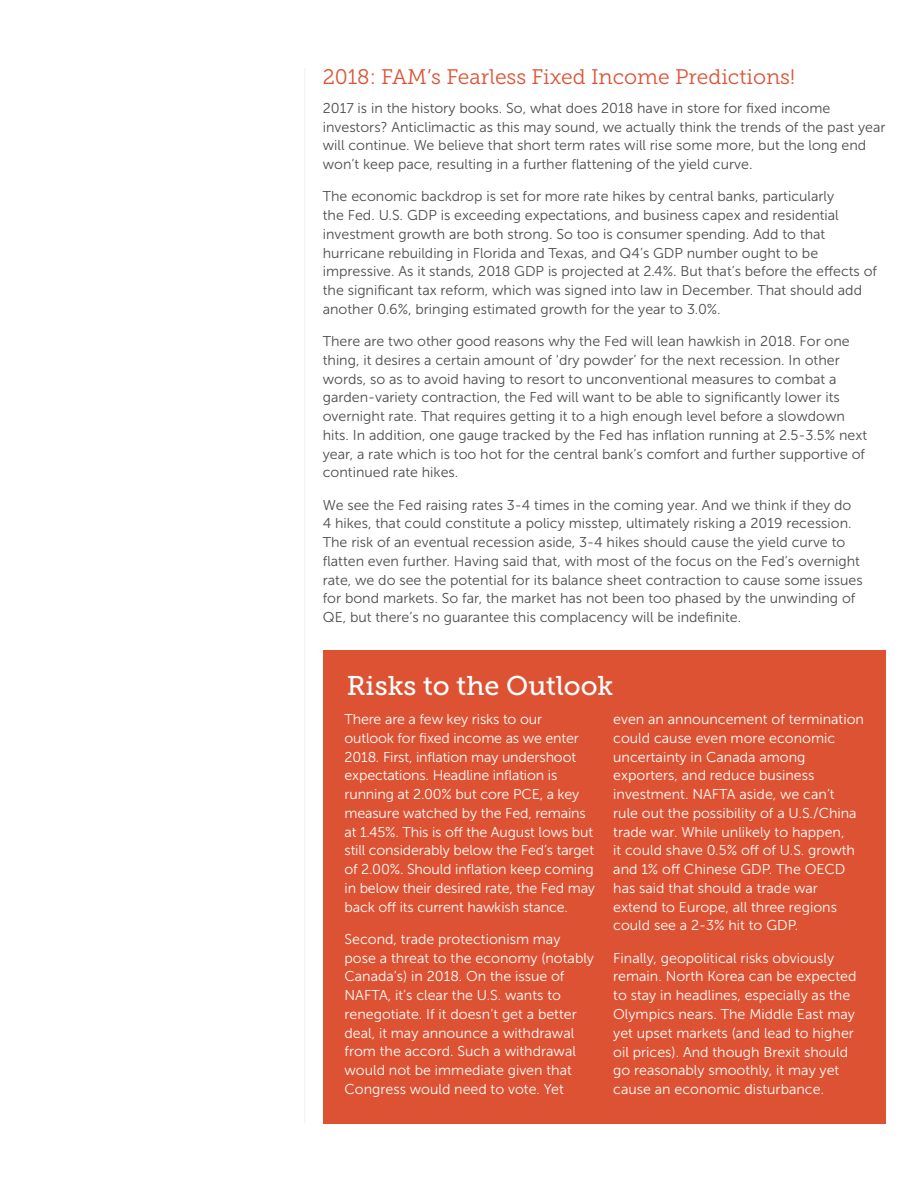
<style>
.page{position:relative;width:918px;height:1188px;background:#fff}
.page>*{position:absolute;margin:0;border:0;box-sizing:border-box;transform-origin:0 0}
.t1{font:27px "Museo Slab 500";color:#fff}
.t2{font:21px "Museo Slab 300";color:#dd5233}
.t3{font:14.25px/18.8px "Museo Sans 300";color:#4c4c4c}
.t4{font:14.25px/18.8px "Museo Sans 300";color:#fff}
</style>
<div class="page">
<div style="left:323px;top:650px;width:563px;height:473px;background:#dd5233"></div>
<hr style="left:304px;top:68px;width:1px;height:1055px;background:#eff0f0">
<h2 class="t2" style="left:323px;top:65px;width:474px">2018: FAM’s Fearless Fixed Income Predictions!</h2>
<p class="t3" style="left:323px;top:99px;width:564px">2017 is in the history books. So, what does 2018 have in store for fixed income investors? Anticlimactic as this may sound, we actually think the trends of the past year will continue. We believe that short term rates will rise some more, but the long end won’t keep pace, resulting in a further flattening of the yield curve.</p>
<p class="t3" style="left:323px;top:187px;width:556px">The economic backdrop is set for more rate hikes by central banks, particularly<br>the Fed. U.S. GDP is exceeding expectations, and business capex and residential investment growth are both strong. So too is consumer spending. Add to that hurricane rebuilding in Florida and Texas, and Q4’s GDP number ought to be impressive. As it stands, 2018 GDP is projected at 2.4%. But that’s before the effects of the significant tax reform, which was signed into law in December. That should add another 0.6%, bringing estimated growth for the year to 3.0%.</p>
<p class="t3" style="left:323px;top:332px;width:546px">There are two other good reasons why the Fed will lean hawkish in 2018. For one thing, it desires a certain amount of ‘dry powder’ for the next recession. In other words, so as to avoid having to resort to unconventional measures to combat a garden-variety contraction, the Fed will want to be able to significantly lower its overnight rate. That requires getting it to a high enough level before a slowdown hits. In addition, one gauge tracked by the Fed has inflation running at 2.5-3.5% next year, a rate which is too hot for the central bank’s comfort and further supportive of continued rate hikes.</p>
<p class="t3" style="left:323px;top:496px;width:542px">We see the Fed raising rates 3-4 times in the coming year. And we think if they do 4 hikes, that could constitute a policy misstep, ultimately risking a 2019 recession.<br>The risk of an eventual recession aside, 3-4 hikes should cause the yield curve to flatten even further. Having said that, with most of the focus on the Fed’s overnight rate, we do see the potential for its balance sheet contraction to cause some issues for bond markets. So far, the market has not been too phased by the unwinding of QE, but there’s no guarantee this complacency will be indefinite.</p>
<h1 class="t1" style="left:347px;top:671px;width:268px">Risks to the Outlook</h1>
<p class="t4" style="left:345px;top:710px;width:252px">There are a few key risks to our outlook for fixed income as we enter 2018. First, inflation may undershoot expectations. Headline inflation is running at 2.00% but core PCE, a key measure watched by the Fed, remains at 1.45%. This is off the August lows but still considerably below the Fed’s target of 2.00%. Should inflation keep coming in below their desired rate, the Fed may back off its current hawkish stance.</p>
<p class="t4" style="left:345px;top:930px;width:251px">Second, trade protectionism may pose a threat to the economy (notably Canada’s) in 2018. On the issue of NAFTA, it’s clear the U.S. wants to renegotiate. If it doesn’t get a better deal, it may announce a withdrawal from the accord. Such a withdrawal would not be immediate given that Congress would need to vote. Yet</p>
<p class="t4" style="left:613px;top:710px;width:252px">even an announcement of termination could cause even more economic uncertainty in Canada among exporters, and reduce business investment. NAFTA aside, we can’t<br>rule out the possibility of a U.S./China trade war. While unlikely to happen,<br>it could shave 0.5% off of U.S. growth and 1% off Chinese GDP. The OECD has said that should a trade war extend to Europe, all three regions could see a 2-3% hit to GDP.</p>
<p class="t4" style="left:613px;top:949px;width:245px">Finally, geopolitical risks obviously remain. North Korea can be expected to stay in headlines, especially as the Olympics nears. The Middle East may yet upset markets (and lead to higher oil prices). And though Brexit should go reasonably smoothly, it may yet cause an economic disturbance.</p>
</div>
